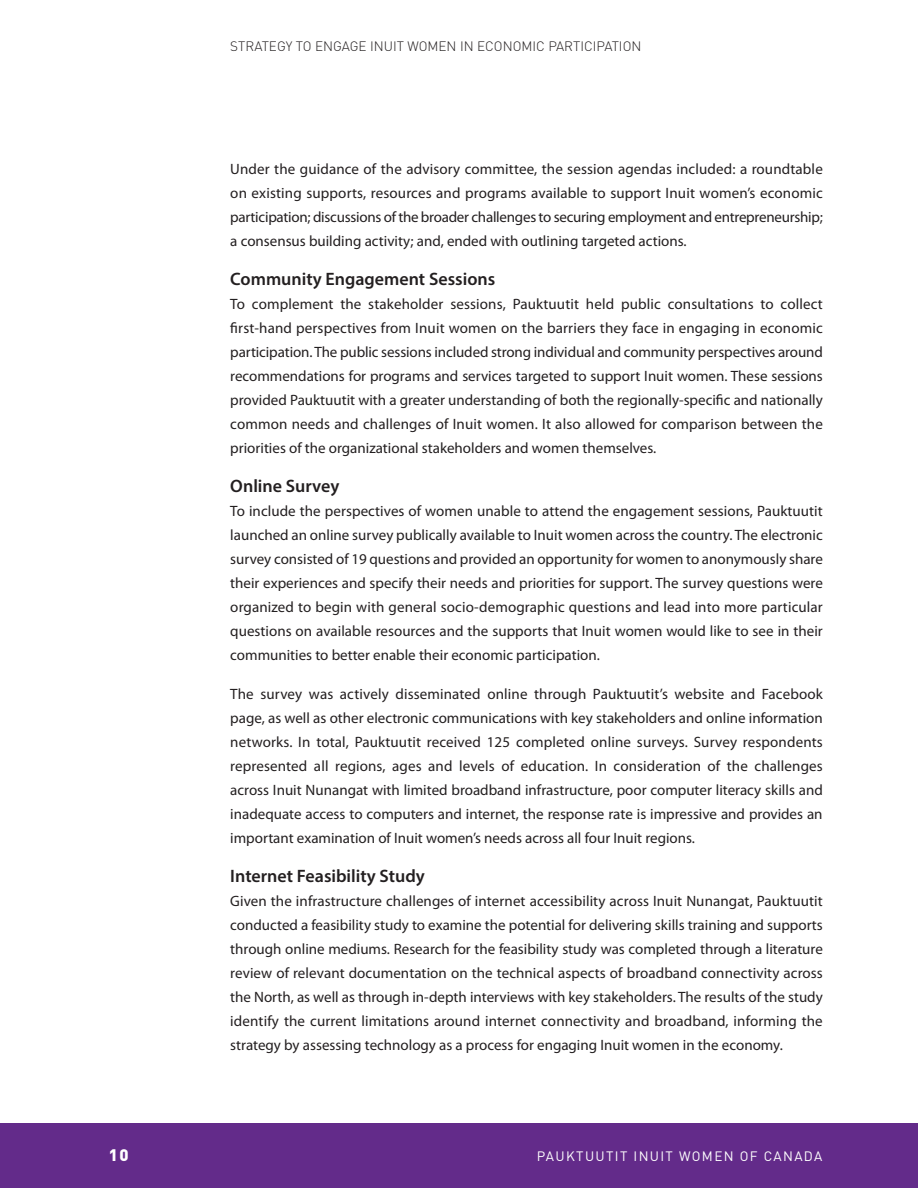
<style>
.page{position:relative;width:918px;height:1188px;background:#fff}
.page>*{position:absolute;margin:0;border:0;box-sizing:border-box;transform-origin:0 0}
.t1{font:600 18px "Myriad Pro";color:#231f20}
.t2{font:900 16.5px "DIN";color:#fff}
.t3{font:15px/24px "Myriad Pro";color:#231f20;text-align:justify}
.t4{font:300 13.5px "DIN";color:#231f20}
.t5{font:13.5px "DIN";letter-spacing:.1em;color:#fff}
</style>
<div class="page">
<div style="left:0;top:1124px;width:918px;height:64px;background:#632b8a"></div>
<p class="t4" style="left:230px;top:38px;width:413px">STRATEGY TO ENGAGE INUIT WOMEN IN ECONOMIC PARTICIPATION</p>
<p class="t3" style="left:230px;top:158px;width:594px">Under the guidance of the advisory committee, the session agendas included: a roundtable on existing supports, resources and programs available to support Inuit women’s economic participation; discussions of the broader challenges to securing employment and entrepreneurship; a consensus building activity; and, ended with outlining targeted actions.</p>
<p class="t1" style="left:230px;top:272px;width:267px">Community Engagement Sessions</p>
<p class="t3" style="left:230px;top:293px;width:594px">To complement the stakeholder sessions, Pauktuutit held public consultations to collect first-hand perspectives from Inuit women on the barriers they face in engaging in economic participation. The public sessions included strong individual and community perspectives around recommendations for programs and services targeted to support Inuit women. These sessions provided Pauktuutit with a greater understanding of both the regionally-specific and nationally common needs and challenges of Inuit women. It also allowed for comparison between the priorities of the organizational stakeholders and women themselves.</p>
<p class="t1" style="left:230px;top:479px;width:111px">Online Survey</p>
<p class="t3" style="left:230px;top:500px;width:594px">To include the perspectives of women unable to attend the engagement sessions, Pauktuutit launched an online survey publically available to Inuit women across the country. The electronic survey consisted of 19 questions and provided an opportunity for women to anonymously share their experiences and specify their needs and priorities for support. The survey questions were organized to begin with general socio-demographic questions and lead into more particular questions on available resources and the supports that Inuit women would like to see in their communities to better enable their economic participation.</p>
<p class="t3" style="left:230px;top:683px;width:594px">The survey was actively disseminated online through Pauktuutit’s website and Facebook page, as well as other electronic communications with key stakeholders and online information networks. In total, Pauktuutit received 125 completed online surveys. Survey respondents represented all regions, ages and levels of education. In consideration of the challenges across Inuit Nunangat with limited broadband infrastructure, poor computer literacy skills and inadequate access to computers and internet, the response rate is impressive and provides an important examination of Inuit women’s needs across all four Inuit regions.</p>
<p class="t1" style="left:230px;top:869px;width:196px">Internet Feasibility Study</p>
<p class="t3" style="left:230px;top:890px;width:594px">Given the infrastructure challenges of internet accessibility across Inuit Nunangat, Pauktuutit conducted a feasibility study to examine the potential for delivering skills training and supports through online mediums. Research for the feasibility study was completed through a literature review of relevant documentation on the technical aspects of broadband connectivity across the North, as well as through in-depth interviews with key stakeholders. The results of the study identify the current limitations around internet connectivity and broadband, informing the strategy by assessing technology as a process for engaging Inuit women in the economy.</p>
<p class="t2" style="left:109px;top:1146px;width:21px">10</p>
<p class="t5" style="left:537px;top:1148px;width:287px">PAUKTUUTIT INUIT WOMEN OF CANADA</p>
</div>
